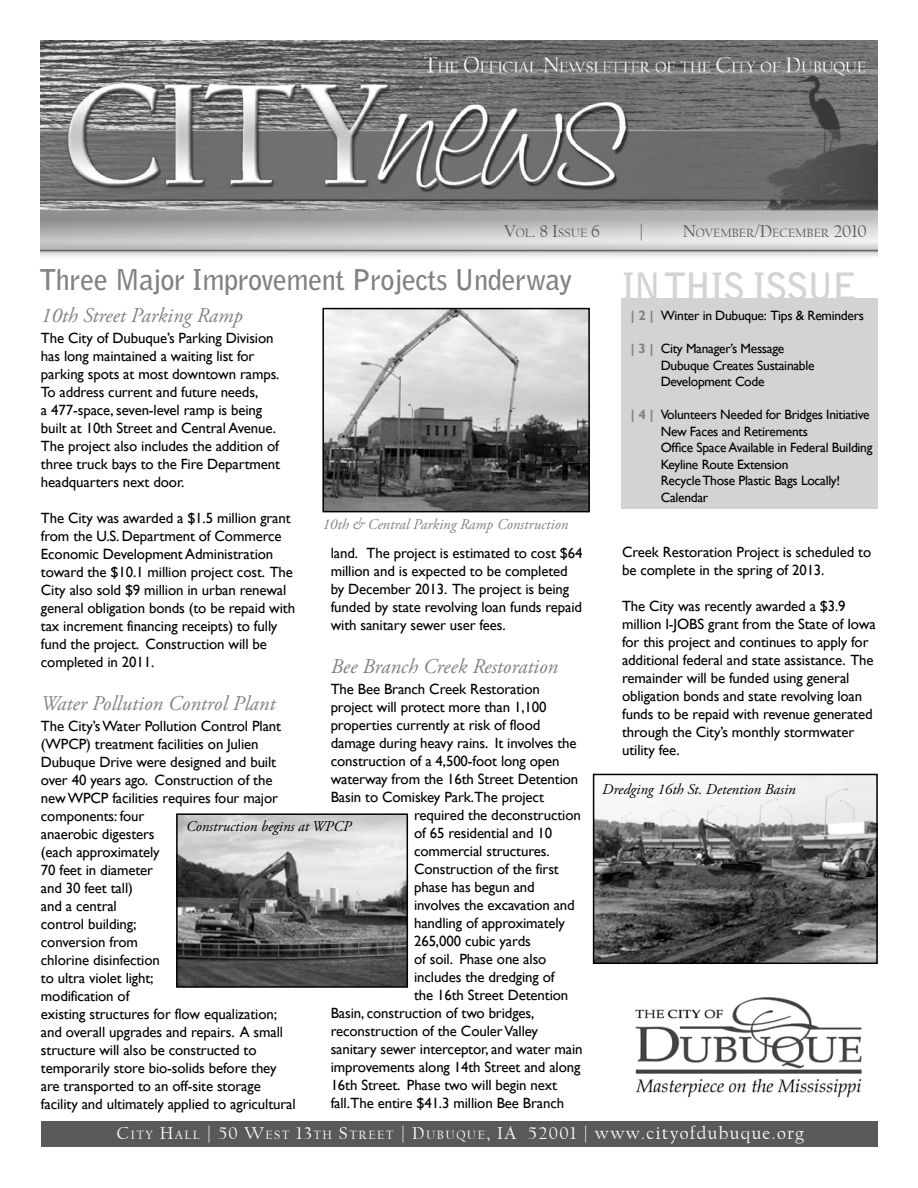
<style>
.page{position:relative;width:918px;height:1188px;background:#fff}
.page>*{position:absolute;margin:0;border:0;box-sizing:border-box;transform-origin:0 0}
.t1{font:700 37.5px "Bell Gothic Std";letter-spacing:-.05em;color:#d1d3d4}
.t2{font:700 28.5px "Bell Gothic Std";letter-spacing:-.02em;color:#808285}
.t3{font:italic 21px "Adobe Garamond Pro";color:#808285}
.t4{font:18px "Californian FB";color:#58595b}
.t5{font:italic 15px "Adobe Garamond Pro";color:#000}
.t6{font:italic 15px "Adobe Garamond Pro";color:#808285}
.t7{font:14.85px/18px "Gill Sans";letter-spacing:-.01em;color:#000}
.t8{font:13.5px/16.5px "Gill Sans";letter-spacing:-.02em;color:#000}
.t9{font:700 13.5px "Gill Sans";color:#808285}
.t10{font:12.6px "Californian FB";letter-spacing:.115em;color:#fff}
.t11{font:12.6px "Californian FB";color:#58595b}
.s1{font-size:18px}
</style>
<div class="page">
<img style="left:40px;top:40px;width:838px;height:217px">
<div style="left:621px;top:299px;width:257px;height:210px;background:#d1d3d4"></div>
<div style="left:41px;top:1122px;width:837px;height:25px;background:#58595b"></div>
<img style="left:635px;top:997px;width:227px;height:101px">
<img style="left:325px;top:311px;width:262px;height:198px">
<div style="left:322px;top:308px;width:268px;height:204px;border:2px solid #000"></div>
<img style="left:179px;top:816px;width:226px;height:169px">
<div style="left:176px;top:813px;width:232px;height:175px;border:2px solid #000"></div>
<img style="left:596px;top:777px;width:279px;height:184px">
<div style="left:593px;top:774px;width:285px;height:190px;border:2px solid #000"></div>
<p class="t11" style="left:504px;top:226px;width:98px"><span class="s1">V</span>OL<span class="s1">. 8 I</span>SSUE <span class="s1">6</span></p>
<p class="t4" style="left:639px;top:221px;width:7px">|</p>
<p class="t11" style="left:682px;top:226px;width:186px"><span class="s1">N</span>OVEMBER<span class="s1">/D</span>ECEMBER <span class="s1">2010</span></p>
<h1 class="t1" style="left:621px;top:264px;width:238px">IN THIS ISSUE</h1>
<p class="t8" style="left:661px;top:308px;width:205px">Winter in Dubuque: Tips &amp; Reminders</p>
<p class="t8" style="left:661px;top:341px;width:155px">City Manager’s Message<br>Dubuque Creates Sustainable<br>Development Code</p>
<p class="t8" style="left:661px;top:407px;width:213px">Volunteers Needed for Bridges Initiative<br>New Faces and Retirements<br>Office Space Available in Federal Building<br>Keyline Route Extension<br>Recycle Those Plastic Bags Locally!<br>Calendar</p>
<h2 class="t2" style="left:39px;top:263px;width:535px">Three Major Improvement Projects Underway</h2>
<h3 class="t3" style="left:41px;top:303px;width:204px">10th Street Parking Ramp</h3>
<p class="t7" style="left:41px;top:329px;width:241px">The City of Dubuque’s Parking Division has long maintained a waiting list for parking spots at most downtown ramps.<br>To address current and future needs,<br>a 477-space, seven-level ramp is being built at 10th Street and Central Avenue.<br>The project also includes the addition of three truck bays to the Fire Department headquarters next door.</p>
<p class="t7" style="left:41px;top:509px;width:256px">The City was awarded a $1.5 million grant from the U.S. Department of Commerce Economic Development Administration toward the $10.1 million project cost. The City also sold $9 million in urban renewal general obligation bonds (to be repaid with tax increment financing receipts) to fully fund the project. Construction will be completed in 2011.</p>
<h3 class="t3" style="left:41px;top:691px;width:236px">Water Pollution Control Plant</h3>
<p class="t7" style="left:41px;top:718px;width:256px">The City’s Water Pollution Control Plant (WPCP) treatment facilities on Julien<br>Dubuque Drive were designed and built over 40 years ago. Construction of the new WPCP facilities requires four major components: four<br>anaerobic digesters<br>(each approximately<br>70 feet in diameter<br>and 30 feet tall)<br>and a central<br>control building;<br>conversion from<br>chlorine disinfection<br>to ultra violet light;<br>modification of<br>existing structures for flow equalization; and overall upgrades and repairs. A small structure will also be constructed to temporarily store bio-solids before they are transported to an off-site storage facility and ultimately applied to agricultural</p>
<p class="t9" style="left:631px;top:308px;width:24px">| 2 |</p>
<p class="t9" style="left:631px;top:340px;width:24px">| 3 |</p>
<p class="t9" style="left:631px;top:406px;width:24px">| 4 |</p>
<p class="t6" style="left:322px;top:515px;width:247px">10th &amp; Central Parking Ramp Construction</p>
<p class="t7" style="left:622px;top:543px;width:251px">Creek Restoration Project is scheduled to be complete in the spring of 2013.</p>
<p class="t7" style="left:622px;top:597px;width:255px">The City was recently awarded a $3.9 million I-JOBS grant from the State of Iowa for this project and continues to apply for additional federal and state assistance. The remainder will be funded using general obligation bonds and state revolving loan funds to be repaid with revenue generated through the City’s monthly stormwater utility fee.</p>
<p class="t7" style="left:331px;top:544px;width:253px">land. The project is estimated to cost $64 million and is expected to be completed by December 2013. The project is being funded by state revolving loan funds repaid with sanitary sewer user fees.</p>
<h3 class="t3" style="left:331px;top:654px;width:229px">Bee Branch Creek Restoration</h3>
<p class="t7" style="left:331px;top:680px;width:211px">The Bee Branch Creek Restoration</p>
<p class="t7" style="left:331px;top:698px;width:217px">project will protect more than 1,100</p>
<p class="t7" style="left:331px;top:716px;width:211px">properties currently at risk of flood</p>
<p class="t7" style="left:331px;top:734px;width:248px">damage during heavy rains. It involves the</p>
<p class="t7" style="left:331px;top:752px;width:230px">construction of a 4,500-foot long open</p>
<p class="t7" style="left:331px;top:770px;width:249px">waterway from the 16th Street Detention</p>
<p class="t7" style="left:331px;top:788px;width:215px">Basin to Comiskey Park.The project</p>
<p class="t7" style="left:414px;top:806px;width:168px">required the deconstruction</p>
<p class="t7" style="left:414px;top:824px;width:140px">of 65 residential and 10</p>
<p class="t7" style="left:414px;top:842px;width:137px">commercial structures.</p>
<p class="t7" style="left:414px;top:860px;width:146px">Construction of the first</p>
<p class="t7" style="left:414px;top:878px;width:122px">phase has begun and</p>
<p class="t7" style="left:414px;top:896px;width:162px">involves the excavation and</p>
<p class="t7" style="left:414px;top:914px;width:153px">handling of approximately</p>
<p class="t7" style="left:414px;top:932px;width:118px">265,000 cubic yards</p>
<p class="t7" style="left:414px;top:950px;width:134px">of soil. Phase one also</p>
<p class="t7" style="left:414px;top:968px;width:142px">includes the dredging of</p>
<p class="t7" style="left:414px;top:986px;width:156px">the 16th Street Detention</p>
<p class="t7" style="left:331px;top:1004px;width:205px">Basin, construction of two bridges,</p>
<p class="t7" style="left:331px;top:1022px;width:209px">reconstruction of the Couler Valley</p>
<p class="t7" style="left:331px;top:1040px;width:253px">sanitary sewer interceptor, and water main</p>
<p class="t7" style="left:331px;top:1058px;width:251px">improvements along 14th Street and along</p>
<p class="t7" style="left:331px;top:1076px;width:228px">16th Street. Phase two will begin next</p>
<p class="t7" style="left:331px;top:1094px;width:235px">fall.The entire $41.3 million Bee Branch</p>
<p class="t5" style="left:602px;top:780px;width:195px">Dredging 16th St. Detention Basin</p>
<p class="t5" style="left:186px;top:817px;width:167px">Construction begins at WPCP</p>
<p class="t10" style="left:117px;top:1128px;width:688px"><span class="s1">C</span>ITY <span class="s1">H</span>ALL <span class="s1">| 50 W</span>EST <span class="s1">13</span>TH <span class="s1">S</span> TREET <span class="s1">| D</span>UBUQUE<span class="s1">, IA 52001 |</span> <span class="s1">www.cityofdubuque.org</span></p>
</div>
